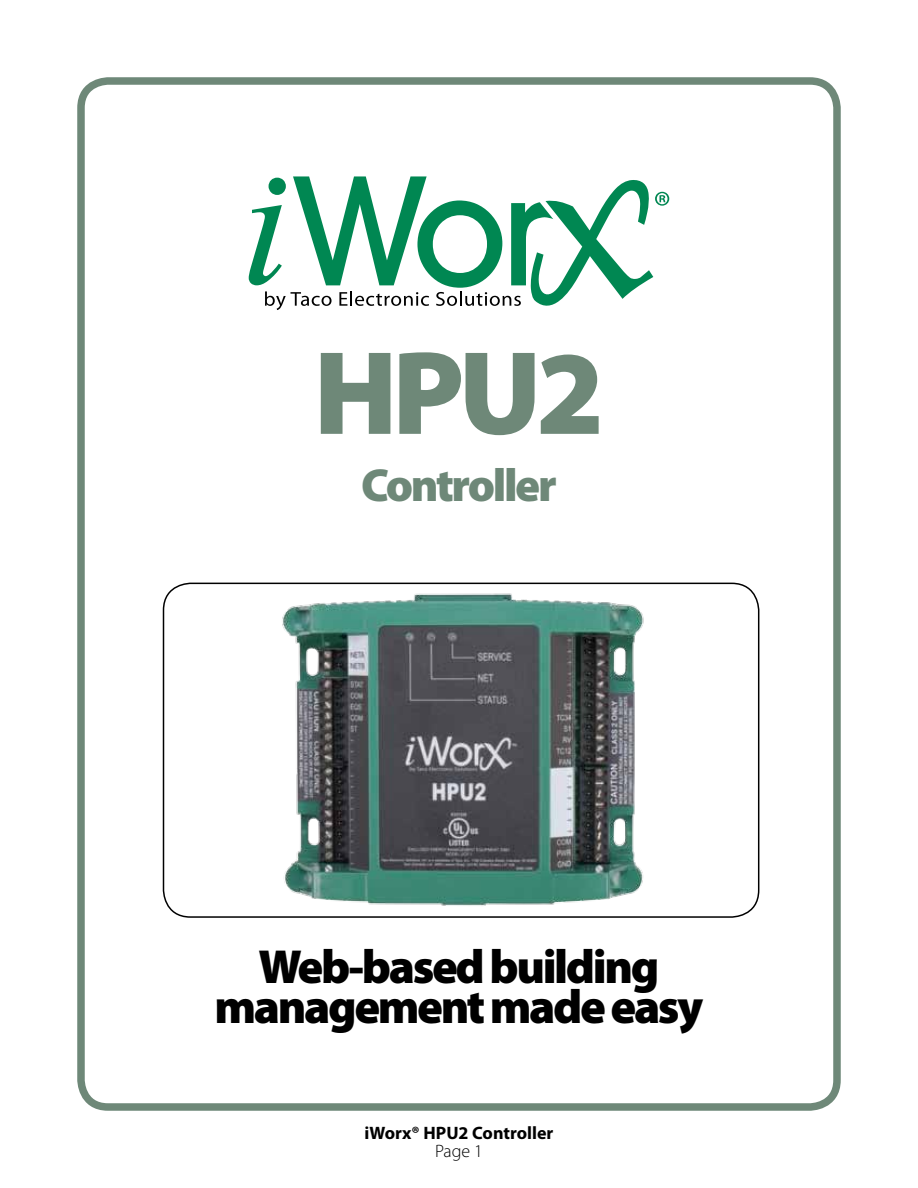
<style>
.page{position:relative;width:918px;height:1188px;background:#fff}
.page>*{position:absolute;margin:0;border:0;box-sizing:border-box;transform-origin:0 0}
.t1{font:900 120px "Myriad Pro";color:#6e8878}
.t2{font:900 48px/40.5px "Myriad Pro";letter-spacing:-.05em;color:#000;text-align:center}
.t3{font:900 46.5px "Myriad Pro";letter-spacing:-.05em;color:#6e8878}
.t4{font:700 18px "Myriad Pro";color:#000}
.t5{font:300 18px "Myriad Pro";color:#000}
</style>
<div class="page">
<div style="left:77px;top:77px;width:764px;height:1034px;border:8px solid #6e8878;border-radius:27px"></div>
<svg style="left:249px;top:176px;width:420px;height:134px"></svg>
<img style="left:282px;top:593px;width:362px;height:313px">
<div style="left:163px;top:583px;width:596px;height:335px;border:2px solid #000;border-radius:27px"></div>
<h1 class="t1" style="left:313px;top:313px;width:293px">HPU2</h1>
<p class="t3" style="left:361px;top:455px;width:197px">Controller</p>
<p class="t2" style="left:215px;top:944px;width:490px">Web-based building management made easy</p>
<p class="t4" style="left:365px;top:1121px;width:190px">iWorx® HPU2 Controller</p>
<p class="t5" style="left:435px;top:1140px;width:49px">Page 1</p>
</div>
